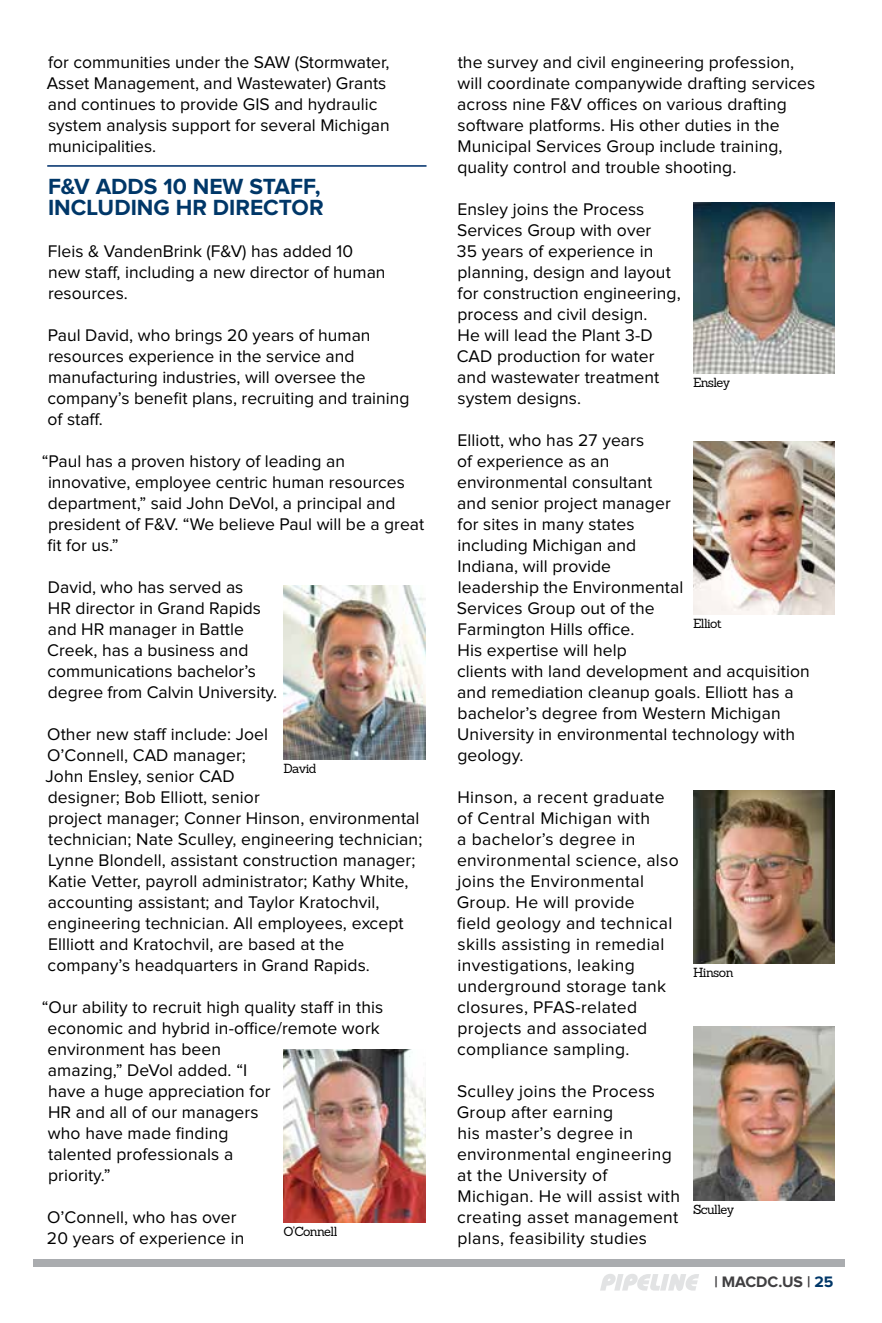
<style>
.page{position:relative;width:882px;height:1323px;background:#fff}
.page>*{position:absolute;margin:0;border:0;box-sizing:border-box;transform-origin:0 0}
.t1{font:700 22.75px/21px "Proxima Nova";color:#003768}
.t2{font:17.5px/21px "Proxima Nova";letter-spacing:.005em;color:#000}
.t3{font:700 15.75px "Proxima Nova";color:#414042}
.t4{font:12.78px "Sanchez";letter-spacing:-.045em;color:#000}
.s1{color:#003768}
</style>
<div class="page">
<div style="left:33px;top:1259px;width:811px;height:7px;background:#aaacaf"></div>
<svg style="left:600px;top:1274px;width:99px;height:17px"></svg>
<hr style="left:47px;top:165px;width:380px;height:2px;background:#1e497d">
<img style="left:284px;top:586px;width:141px;height:173px">
<img style="left:284px;top:1049px;width:141px;height:173px">
<img style="left:693px;top:202px;width:142px;height:172px">
<img style="left:693px;top:441px;width:142px;height:173px">
<img style="left:693px;top:790px;width:142px;height:173px">
<img style="left:693px;top:1027px;width:142px;height:173px">
<p class="t2" style="left:47px;top:53px;width:345px">for communities under the SAW (Stormwater, Asset Management, and Wastewater) Grants and continues to provide GIS and hydraulic system analysis support for several Michigan municipalities.</p>
<h1 class="t1" style="left:48px;top:177px;width:277px">F&amp;V ADDS 10 NEW STAFF,<br>INCLUDING HR DIRECTOR</h1>
<p class="t2" style="left:48px;top:242px;width:339px">Fleis &amp; VandenBrink (F&amp;V) has added 10 new staff, including a new director of human resources.</p>
<p class="t2" style="left:48px;top:326px;width:363px">Paul David, who brings 20 years of human resources experience in the service and manufacturing industries, will oversee the company’s benefit plans, recruiting and training of staff.</p>
<p class="t2" style="left:48px;top:452px;width:378px;text-indent:-6px">“Paul has a proven history of leading an innovative, employee centric human resources department,” said John DeVol, a principal and president of F&amp;V. “We believe Paul will be a great fit for us.”</p>
<p class="t2" style="left:47px;top:578px;width:231px">David, who has served as<br>HR director in Grand Rapids and HR manager in Battle<br>Creek, has a business and communications bachelor’s degree from Calvin University.</p>
<p class="t2" style="left:46px;top:725px;width:378px">Other new staff include: Joel<br>O’Connell, CAD manager;<br>John Ensley, senior CAD<br>designer; Bob Elliott, senior<br>project manager; Conner Hinson, environmental technician; Nate Sculley, engineering technician; Lynne Blondell, assistant construction manager; Katie Vetter, payroll administrator; Kathy White, accounting assistant; and Taylor Kratochvil, engineering technician. All employees, except Ellliott and Kratochvil, are based at the company’s headquarters in Grand Rapids.</p>
<p class="t2" style="left:48px;top:998px;width:337px;text-indent:-6px">“Our ability to recruit high quality staff in this economic and hybrid in-office/remote work environment has been<br>amazing,” DeVol added. “I<br>have a huge appreciation for<br>HR and all of our managers<br>who have made finding<br>talented professionals a<br>priority.”</p>
<p class="t2" style="left:47px;top:1208px;width:199px">O’Connell, who has over<br>20 years of experience in</p>
<p class="t4" style="left:284px;top:760px;width:35px">David</p>
<p class="t4" style="left:284px;top:1223px;width:56px">O’Connell</p>
<p class="t2" style="left:457px;top:53px;width:359px">the survey and civil engineering profession, will coordinate companywide drafting services across nine F&amp;V offices on various drafting software platforms. His other duties in the Municipal Services Group include training, quality control and trouble shooting.</p>
<p class="t2" style="left:457px;top:200px;width:225px">Ensley joins the Process<br>Services Group with over<br>35 years of experience in planning, design and layout for construction engineering, process and civil design.<br>He will lead the Plant 3-D<br>CAD production for water and wastewater treatment system designs.</p>
<p class="t2" style="left:457px;top:431px;width:354px">Elliott, who has 27 years<br>of experience as an<br>environmental consultant<br>and senior project manager<br>for sites in many states<br>including Michigan and<br>Indiana, will provide<br>leadership the Environmental<br>Services Group out of the<br>Farmington Hills office.<br>His expertise will help<br>clients with land development and acquisition and remediation cleanup goals. Elliott has a bachelor’s degree from Western Michigan<br>University in environmental technology with geology.</p>
<p class="t2" style="left:457px;top:788px;width:223px">Hinson, a recent graduate of Central Michigan with<br>a bachelor’s degree in environmental science, also joins the Environmental<br>Group. He will provide<br>field geology and technical skills assisting in remedial investigations, leaking underground storage tank closures, PFAS-related projects and associated compliance sampling.</p>
<p class="t2" style="left:457px;top:1082px;width:225px">Sculley joins the Process<br>Group after earning<br>his master’s degree in environmental engineering at the University of<br>Michigan. He will assist with creating asset management plans, feasibility studies</p>
<p class="t4" style="left:693px;top:374px;width:39px">Ensley</p>
<p class="t4" style="left:693px;top:615px;width:31px">Elliot</p>
<p class="t4" style="left:693px;top:964px;width:42px">Hinson</p>
<p class="t4" style="left:693px;top:1201px;width:43px">Sculley</p>
<p class="t3" style="left:714px;top:1274px;width:121px">| MACDC.US | <span class="s1">25</span></p>
</div>
